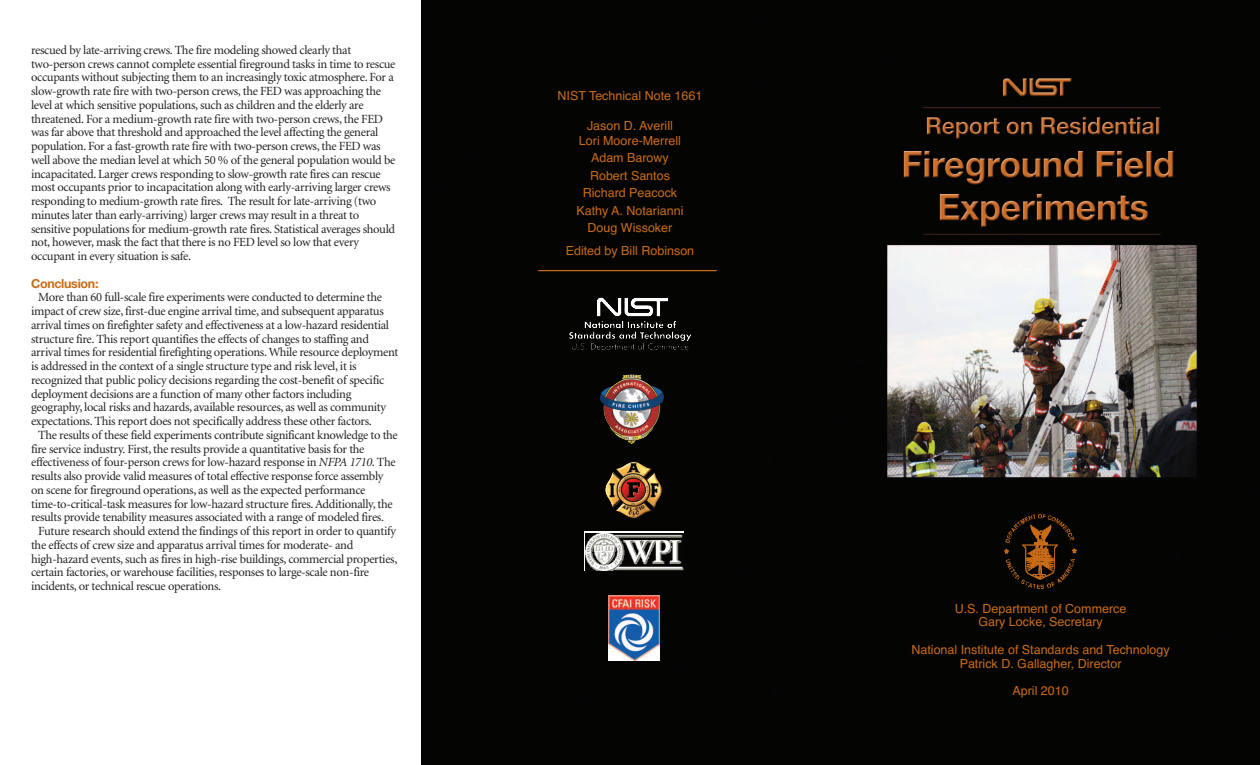
<style>
.page{position:relative;width:1260px;height:765px;background:#fff}
.page>*{position:absolute;margin:0;border:0;box-sizing:border-box;transform-origin:0 0}
.t1{font:12.5px/13.8px "Minion";letter-spacing:-.025em;color:#231f20}
.t2{font:12.5px/17.5px "Helvetica";color:#ca6c17;text-align:center}
.t3{font:700 12.5px "Helvetica Neue";letter-spacing:-.025em;color:#ca6c17}
.s1{font-style:italic}
</style>
<div class="page">
<img style="left:422px;top:0;width:838px;height:765px">
<img style="left:1004px;top:515px;width:73px;height:73px">
<img style="left:609px;top:595px;width:50px;height:65px">
<img style="left:584px;top:297px;width:92px;height:50px">
<img style="left:618px;top:392px;width:46px;height:52px">
<svg style="left:584px;top:532px;width:100px;height:39px"></svg>
<img style="left:586px;top:533px;width:98px;height:38px">
<img style="left:605px;top:461px;width:57px;height:57px">
<hr style="left:538px;top:270px;width:179px;height:1px;background:#ca6c17">
<p class="t1" style="left:31px;top:44px;width:366px">rescued by late-arriving crews. The fire modeling showed clearly that two-person crews cannot complete essential fireground tasks in time to rescue occupants without subjecting them to an increasingly toxic atmosphere. For a slow-growth rate fire with two-person crews, the FED was approaching the level at which sensitive populations, such as children and the elderly are threatened. For a medium-growth rate fire with two-person crews, the FED was far above that threshold and approached the level affecting the general population. For a fast-growth rate fire with two-person crews, the FED was well above the median level at which 50 % of the general population would be incapacitated. Larger crews responding to slow-growth rate fires can rescue most occupants prior to incapacitation along with early-arriving larger crews responding to medium-growth rate fires. The result for late-arriving (two minutes later than early-arriving) larger crews may result in a threat to sensitive populations for medium-growth rate fires. Statistical averages should not, however, mask the fact that there is no FED level so low that every occupant in every situation is safe.</p>
<p class="t3" style="left:31px;top:279px;width:69px">Conclusion:</p>
<p class="t1" style="left:38px;top:292px;width:345px">More than 60 full-scale fire experiments were conducted to determine the</p>
<p class="t1" style="left:31px;top:305px;width:354px">impact of crew size, first-due engine arrival time, and subsequent apparatus</p>
<p class="t1" style="left:31px;top:319px;width:359px">arrival times on firefighter safety and effectiveness at a low-hazard residential</p>
<p class="t1" style="left:31px;top:333px;width:339px">structure fire. This report quantifies the effects of changes to staffing and</p>
<p class="t1" style="left:31px;top:347px;width:369px">arrival times for residential firefighting operations.While resource deployment</p>
<p class="t1" style="left:31px;top:360px;width:327px">is addressed in the context of a single structure type and risk level, it is</p>
<p class="t1" style="left:31px;top:374px;width:355px">recognized that public policy decisions regarding the cost-benefit of specific</p>
<p class="t1" style="left:31px;top:388px;width:322px">deployment decisions are a function of many other factors including</p>
<p class="t1" style="left:31px;top:402px;width:357px">geography, local risks and hazards, available resources, as well as community</p>
<p class="t1" style="left:31px;top:415px;width:342px">expectations. This report does not specifically address these other factors.</p>
<p class="t1" style="left:38px;top:429px;width:361px">The results of these field experiments contribute significant knowledge to the</p>
<p class="t1" style="left:31px;top:443px;width:335px">fire service industry. First, the results provide a quantitative basis for the</p>
<p class="t1" style="left:31px;top:457px;width:366px">effectiveness of four-person crews for low-hazard response in <span class="s1">NFPA 1710</span>. The</p>
<p class="t1" style="left:31px;top:470px;width:354px">results also provide valid measures of total effective response force assembly</p>
<p class="t1" style="left:31px;top:484px;width:336px">on scene for fireground operations, as well as the expected performance</p>
<p class="t1" style="left:31px;top:498px;width:363px">time-to-critical-task measures for low-hazard structure fires.Additionally, the</p>
<p class="t1" style="left:31px;top:511px;width:354px">results provide tenability measures associated with a range of modeled fires.</p>
<p class="t1" style="left:38px;top:525px;width:359px">Future research should extend the findings of this report in order to quantify</p>
<p class="t1" style="left:31px;top:539px;width:324px">the effects of crew size and apparatus arrival times for moderate- and</p>
<p class="t1" style="left:31px;top:553px;width:368px">high-hazard events, such as fires in high-rise buildings, commercial properties,</p>
<p class="t1" style="left:31px;top:566px;width:340px">certain factories, or warehouse facilities, responses to large-scale non-fire</p>
<p class="t1" style="left:31px;top:580px;width:192px">incidents, or technical rescue operations.</p>
<p class="t2" style="left:558px;top:87px;width:146px">NIST Technical Note 1661</p>
<p class="t2" style="left:579px;top:118px;width:104px;line-height:15px">Jason D. Averill<br>Lori Moore-Merrell</p>
<p class="t2" style="left:576px;top:149px;width:109px">Adam Barowy<br>Robert Santos<br>Richard Peacock<br>Kathy A. Notarianni<br>Doug Wissoker</p>
<p class="t2" style="left:566px;top:242px;width:130px">Edited by Bill Robinson</p>
<p class="t2" style="left:955px;top:601px;width:173px;line-height:13.8px">U.S. Department of Commerce<br>Gary Locke, Secretary</p>
<p class="t2" style="left:911px;top:643px;width:260px;line-height:13.8px">National Institute of Standards and Technology<br>Patrick D. Gallagher, Director</p>
<p class="t2" style="left:1012px;top:682px;width:58px">April 2010</p>
</div>
